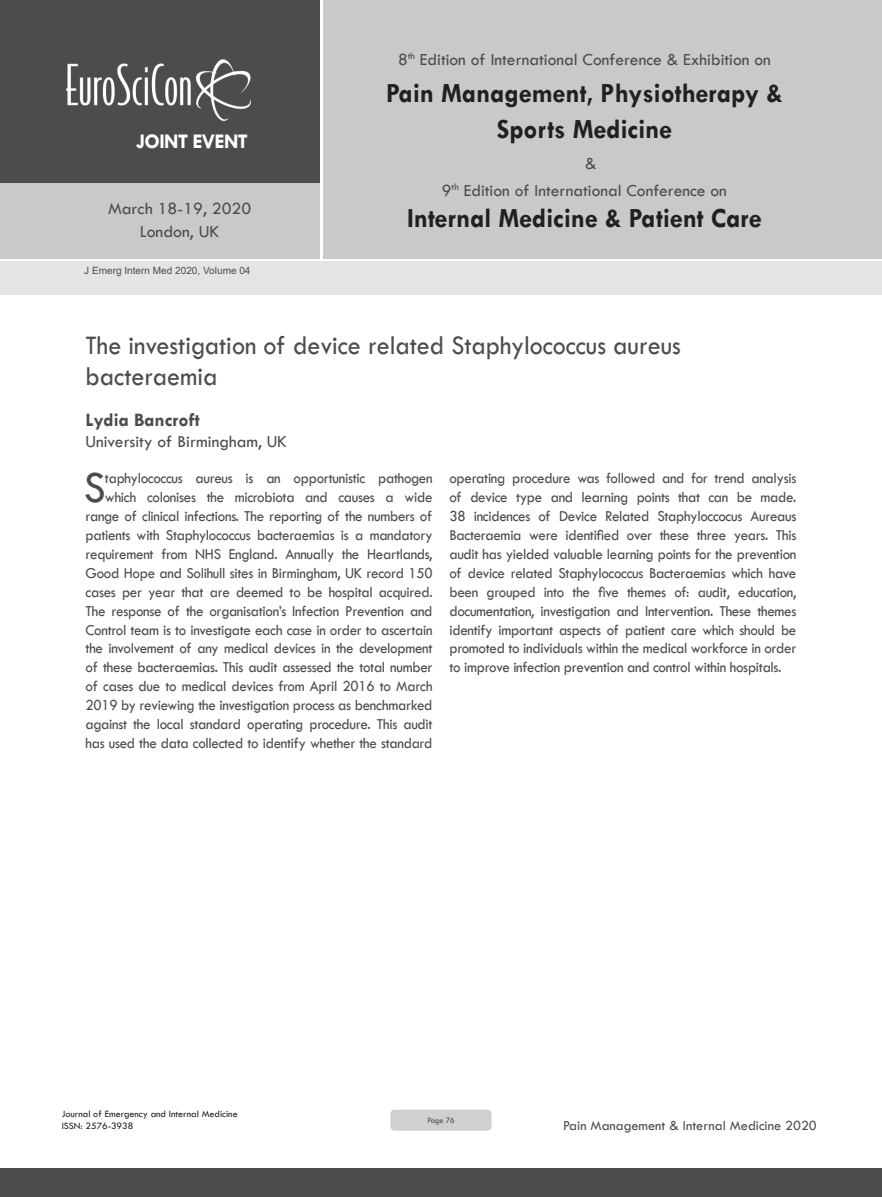
<style>
.page{position:relative;width:882px;height:1197px;background:#fff}
.page>*{position:absolute;margin:0;border:0;box-sizing:border-box;transform-origin:0 0}
.Abstract{font:46.2px "Tw Cen";color:#4b4c4d;scale:.95 1}
.t1{font:700 28px/35.5px "Tw Cen";color:#231f20;text-align:center;scale:.95 1}
.t2{font:27.65px/30.8px "Tw Cen";color:#4b4c4d;scale:.94 1}
.t3{font:700 21px "Tw Cen";letter-spacing:-.03em;color:#fff}
.t4{font:700 19.25px "Tw Cen";color:#4b4c4d}
.t5{font:17.5px/23.6px "Tw Cen";color:#4b4c4d;text-align:center}
.Abstract-2{font:15.75px/18.9px "Tw Cen";letter-spacing:-.02em;color:#4b4c4d;text-align:right;scale:.95 1}
.t6{font:14.35px "Tw Cen";color:#4b4c4d}
.t7{font:9.97px/12.1px "Tw Cen";color:#231f20}
.t8{font:9.97px "Arial";color:#4b4c4d}
.t9{font:8.58px "Tw Cen";letter-spacing:-.02em;color:#4b4c4d;scale:.95 1}
</style>
<div class="page">
<div style="left:0;top:0;width:319px;height:183px;background:#4b4c4d"></div>
<div style="left:0;top:183px;width:319px;height:76px;background:#c9c9c9"></div>
<div style="left:323px;top:0;width:559px;height:259px;background:#c9c9c9"></div>
<img style="left:66px;top:59px;width:185px;height:62px">
<div style="left:0;top:1168px;width:882px;height:29px;background:#4b4c4d"></div>
<div style="left:1px;top:261px;width:881px;height:33px;background:#e4e4e4"></div>
<div style="left:390px;top:1110px;width:102px;height:21px;background:#cfd0d2;border-radius:4px"></div>
<h3 class="t3" style="left:136px;top:128px;width:113px">JOINT EVENT</h3>
<p class="t5" style="left:108px;top:196px;width:145px">March 18-19, 2020<br>London, UK</p>
<p class="t8" style="left:84px;top:264px;width:168px">J Emerg Intern Med 2020, Volume 04</p>
<p class="t5" style="left:398px;top:47px;width:374px">8<sup>th</sup> Edition of International Conference &amp; Exhibition on</p>
<h2 class="t1" style="left:386px;top:75px;width:419px">Pain Management, Physiotherapy &amp;<br>Sports Medicine</h2>
<p class="t5" style="left:585px;top:151px;width:13px">&amp;</p>
<p class="t5" style="left:442px;top:179px;width:286px">9<sup>th</sup> Edition of International Conference on</p>
<h2 class="t1" style="left:407px;top:200px;width:375px">Internal Medicine &amp; Patient Care</h2>
<p class="t2" style="left:86px;top:330px;width:635px">The investigation of device related Staphylococcus aureus bacteraemia</p>
<p class="t4" style="left:86px;top:408px;width:116px">Lydia Bancroft</p>
<p class="t5" style="left:86px;top:429px;width:203px">University of Birmingham, UK</p>
<p class="Abstract" style="left:84px;top:460px;width:25px">S</p>
<p class="Abstract-2" style="left:86px;top:469px;width:367px">taphylococcus aureus is an opportunistic pathogen which colonises the microbiota and causes a wide range of clinical infections. The reporting of the numbers of patients with Staphylococcus bacteraemias is a mandatory requirement from NHS England. Annually the Heartlands, Good Hope and Solihull sites in Birmingham, UK record 150 cases per year that are deemed to be hospital acquired.<br>The response of the organisation’s Infection Prevention and Control team is to investigate each case in order to ascertain the involvement of any medical devices in the development of these bacteraemias. This audit assessed the total number of cases due to medical devices from April 2016 to March 2019 by reviewing the investigation process as benchmarked against the local standard operating procedure. This audit has used the data collected to identify whether the standard</p>
<p class="Abstract-2" style="left:449px;top:469px;width:367px;text-align:justify">operating procedure was followed and for trend analysis of device type and learning points that can be made.<br>38 incidences of Device Related Staphyloccocus Aureaus Bacteraemia were identified over these three years. This audit has yielded valuable learning points for the prevention of device related Staphylococcus Bacteraemias which have been grouped into the five themes of: audit, education, documentation, investigation and Intervention. These themes identify important aspects of patient care which should be promoted to individuals within the medical workforce in order to improve infection prevention and control within hospitals.</p>
<p class="t7" style="left:62px;top:1108px;width:178px">Journal of Emergency and Internal Medicine<br>ISSN: 2576-3938</p>
<p class="t6" style="left:563px;top:1117px;width:255px">Pain Management &amp; Internal Medicine 2020</p>
<p class="t9" style="left:427px;top:1115px;width:30px">Page 76</p>
</div>
